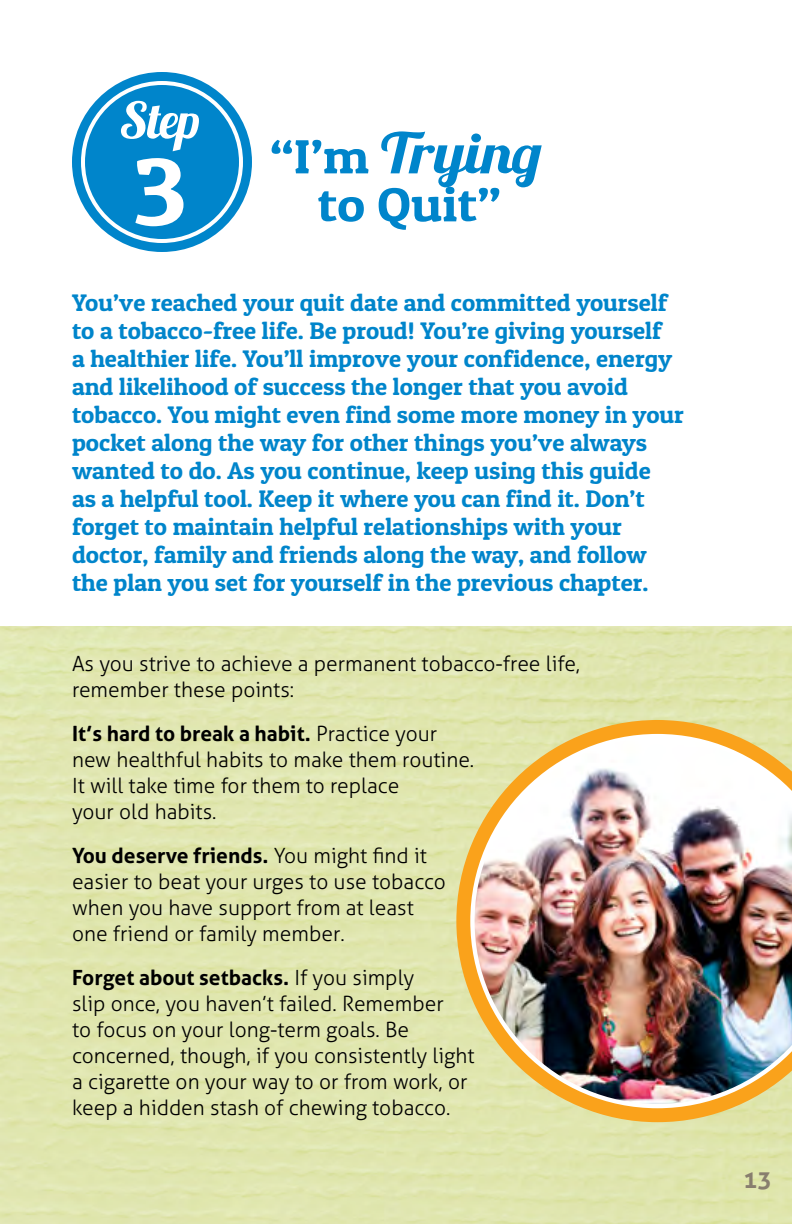
<style>
.page{position:relative;width:792px;height:1224px;background:#fff}
.page>*{position:absolute;margin:0;border:0;box-sizing:border-box;transform-origin:0 0}
.t1{font:96.6px "Patua One";color:#fff;scale:1.1 1}
.t2{font:56px "Lobster 1.3";color:#0085cb;scale:1.1 1}
.t3{font:50.6px "Lobster 1.3";color:#fff}
.t4{font:48px "Patua One";color:#0085cb;scale:1.1 1}
.t5{font:24px/28px "Patua One";color:#0085cb;scale:1.04 1}
.t6{font:700 24px "Aller";color:#887e6e}
.t7{font:300 21px/26px "Aller";color:#000}
.s1{font-family:"Patua One";font-size:48px}
.s2{font-weight:700}
</style>
<div class="page">
<div style="left:72px;top:72px;width:180px;height:180px;background:#0085cb;border-radius:50%"></div>
<div style="left:81px;top:81px;width:162px;height:162px;border:4px solid #fff;border-radius:50%"></div>
<svg style="left:456px;top:720px;width:336px;height:402px;background:#e6d283"></svg>
<img style="left:470px;top:734px;width:322px;height:374px">
<h3 class="t3" style="left:119px;top:88px;width:83px">Step</h3>
<h1 class="t1" style="left:133px;top:132px;width:51px">3</h1>
<h2 class="t2" style="left:270px;top:117px;width:249px"><span class="s1">“I’m</span> Trying</h2>
<h3 class="t4" style="left:318px;top:175px;width:168px">to Quit”</h3>
<p class="t5" style="left:72px;top:289px;width:590px">You’ve reached your quit date and committed yourself to a tobacco-free life. Be proud! You’re giving yourself<br>a healthier life. You’ll improve your confidence, energy and likelihood of success the longer that you avoid tobacco. You might even find some more money in your pocket along the way for other things you’ve always wanted to do. As you continue, keep using this guide<br>as a helpful tool. Keep it where you can find it. Don’t forget to maintain helpful relationships with your doctor, family and friends along the way, and follow the plan you set for yourself in the previous chapter.</p>
<p class="t7" style="left:72px;top:651px;width:510px">As you strive to achieve a permanent tobacco-free life, remember these points:</p>
<p class="t7" style="left:72px;top:721px;width:404px"><span class="s2">It’s hard to break a habit.</span> Practice your new healthful habits to make them routine.<br>It will take time for them to replace<br>your old habits.</p>
<p class="t7" style="left:72px;top:843px;width:376px"><span class="s2">You deserve friends.</span> You might find it easier to beat your urges to use tobacco when you have support from at least one friend or family member.</p>
<p class="t7" style="left:72px;top:965px;width:404px"><span class="s2">Forget about setbacks.</span> If you simply<br>slip once, you haven’t failed. Remember<br>to focus on your long-term goals. Be concerned, though, if you consistently light a cigarette on your way to or from work, or keep a hidden stash of chewing tobacco.</p>
<p class="t6" style="left:743px;top:1165px;width:30px">13</p>
</div>
